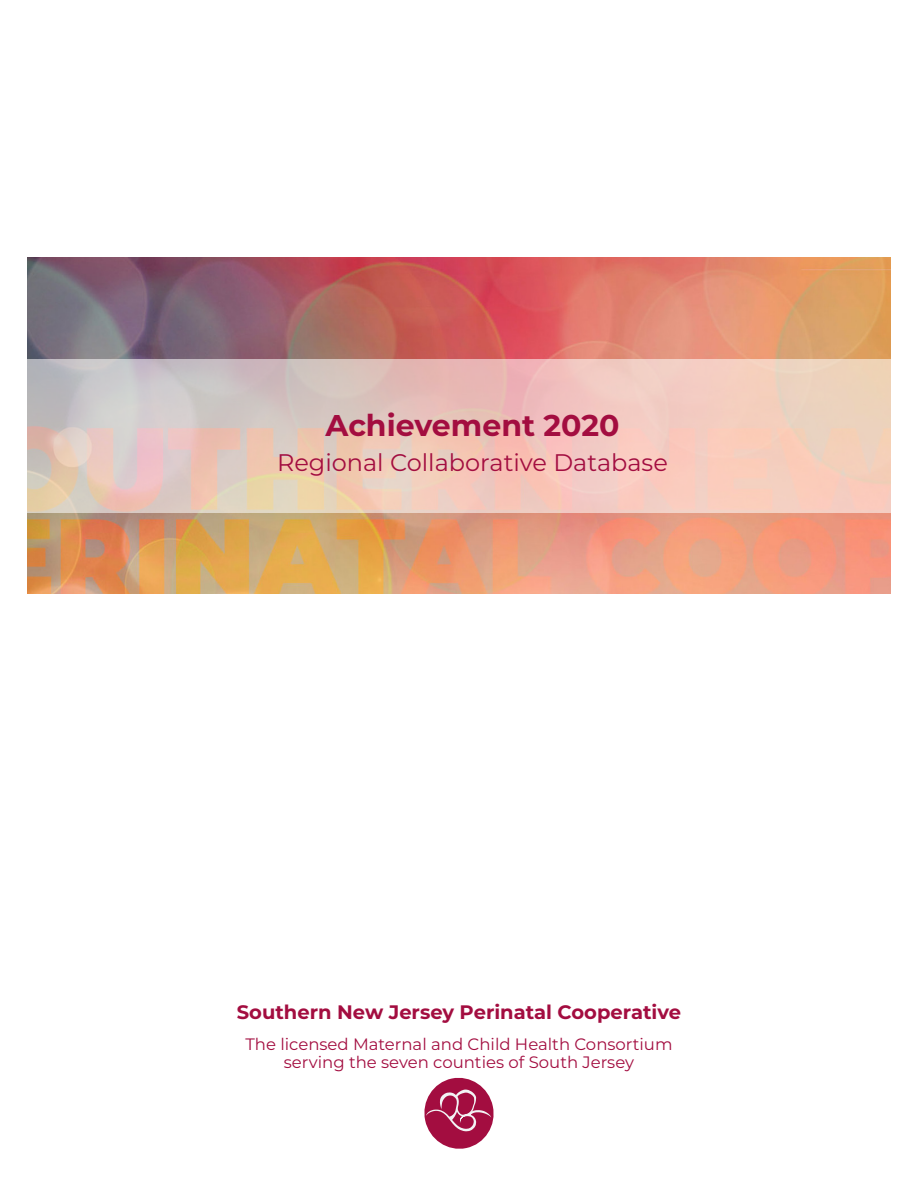
<style>
.page{position:relative;width:918px;height:1188px;background:#fff}
.page>*{position:absolute;margin:0;border:0;box-sizing:border-box;transform-origin:0 0}
.head{font:700 30px "Montserrat";color:#a30d40}
.head-2{font:24px "Montserrat";color:#a30d40}
.head-3{font:700 19.5px "Montserrat";color:#a30d40}
.head-4{font:16.5px/18px "Montserrat";color:#a30d40;text-align:center}
</style>
<div class="page">
<img style="left:27px;top:257px;width:864px;height:337px">
<svg style="left:424px;top:1077px;width:70px;height:72px"></svg>
<svg style="left:27px;top:360px;width:864px;height:153px;background:#e7c8bd"></svg>
<p class="head" style="left:326px;top:404px;width:295px">Achievement 2020</p>
<p class="head-2" style="left:277px;top:446px;width:392px">Regional Collaborative Database</p>
<p class="head-3" style="left:237px;top:998px;width:446px">Southern New Jersey Perinatal Cooperative</p>
<p class="head-4" style="left:245px;top:1034px;width:429px">The licensed Maternal and Child Health Consortium serving the seven counties of South Jersey</p>
</div>
